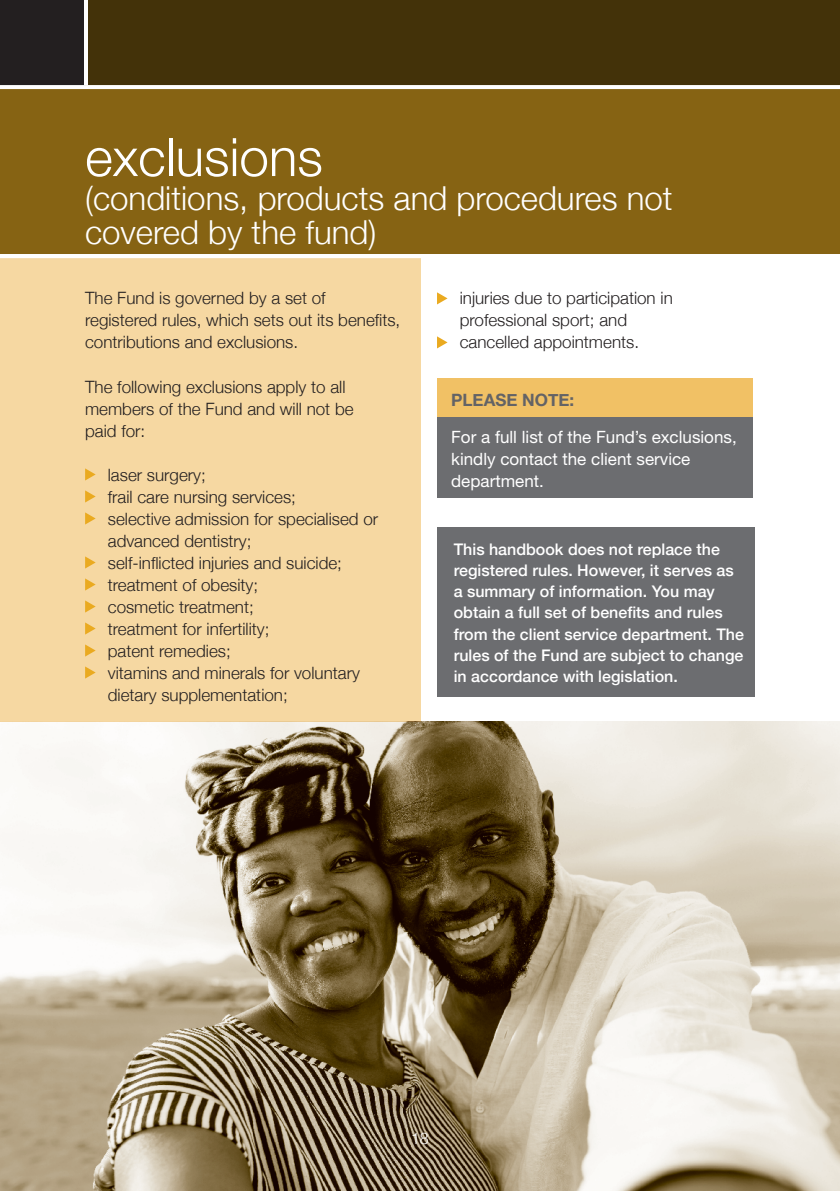
<style>
.page{position:relative;width:840px;height:1191px;background:#fff}
.page>*{position:absolute;margin:0;border:0;box-sizing:border-box;transform-origin:0 0}
.t1{font:300 53px "Helvetica Neue";color:#fff}
.t2{font:300 33px/34px "Helvetica Neue";color:#fff}
.t3{font:300 17px/22px "Helvetica Neue";color:#231f20}
.t4{font:17px/22px "Helvetica Neue";color:#fff}
.t5{font:700 17px "Helvetica Neue";color:#636366}
.t6{font:500 16px/21.2px "Helvetica Neue";color:#fff}
.t7{font:300 16px "Helvetica Neue";color:#fff}
</style>
<div class="page">
<div style="left:0;top:0;width:839px;height:255px;background:#866313"></div>
<div style="left:0;top:255px;width:420px;height:466px;background:#f6d8a2"></div>
<div style="left:85px;top:0;width:754px;height:85px;background:#433209"></div>
<div style="left:0;top:0;width:85px;height:85px;background:#231f20"></div>
<hr style="left:84px;top:0;width:4px;height:85px;background:#fff">
<svg style="left:0;top:85px;width:839px;height:4px;background:#fcfcfb"></svg>
<hr style="left:839px;top:0;width:1px;height:255px;background:#939598">
<hr style="left:839px;top:0;width:1px;height:85px;background:#808285">
<img style="left:0;top:721px;width:839px;height:470px">
<hr style="left:0;top:254px;width:839px;height:4px;background:#fff">
<svg style="left:85px;top:468px;width:11px;height:12px"></svg>
<svg style="left:85px;top:490px;width:11px;height:12px"></svg>
<svg style="left:85px;top:512px;width:11px;height:12px"></svg>
<svg style="left:85px;top:556px;width:11px;height:12px"></svg>
<svg style="left:85px;top:578px;width:11px;height:12px"></svg>
<svg style="left:85px;top:600px;width:11px;height:12px"></svg>
<svg style="left:85px;top:622px;width:11px;height:12px"></svg>
<svg style="left:85px;top:644px;width:11px;height:12px"></svg>
<svg style="left:85px;top:666px;width:11px;height:12px"></svg>
<svg style="left:437px;top:292px;width:10px;height:12px"></svg>
<svg style="left:437px;top:336px;width:10px;height:12px"></svg>
<div style="left:437px;top:378px;width:315px;height:40px;background:#f1c165"></div>
<div style="left:437px;top:418px;width:315px;height:80px;background:#6c6d70"></div>
<div style="left:437px;top:527px;width:317px;height:169px;background:#6c6d70"></div>
<h1 class="t1" style="left:85px;top:114px;width:239px">exclusions</h1>
<h2 class="t2" style="left:85px;top:179px;width:588px">(conditions, products and procedures not covered by the fund)</h2>
<p class="t3" style="left:85px;top:286px;width:316px">The Fund is governed by a set of registered rules, which sets out its benefits, contributions and exclusions.</p>
<p class="t3" style="left:85px;top:374px;width:270px">The following exclusions apply to all members of the Fund and will not be paid for:</p>
<p class="t3" style="left:108px;top:462px;width:272px">laser surgery;<br>frail care nursing services;<br>selective admission for specialised or advanced dentistry;<br>self-inflicted injuries and suicide; treatment of obesity;<br>cosmetic treatment;<br>treatment for infertility;<br>patent remedies;<br>vitamins and minerals for voluntary dietary supplementation;</p>
<p class="t3" style="left:459px;top:286px;width:214px">injuries due to participation in professional sport; and cancelled appointments.</p>
<p class="t5" style="left:451px;top:387px;width:124px">PLEASE NOTE:</p>
<p class="t4" style="left:451px;top:425px;width:287px">For a full list of the Fund’s exclusions, kindly contact the client service department.</p>
<p class="t6" style="left:453px;top:537px;width:291px">This handbook does not replace the registered rules. However, it serves as a summary of information. You may obtain a full set of benefits and rules from the client service department. The rules of the Fund are subject to change in accordance with legislation.</p>
<p class="t7" style="left:411px;top:1125px;width:19px">18</p>
</div>
